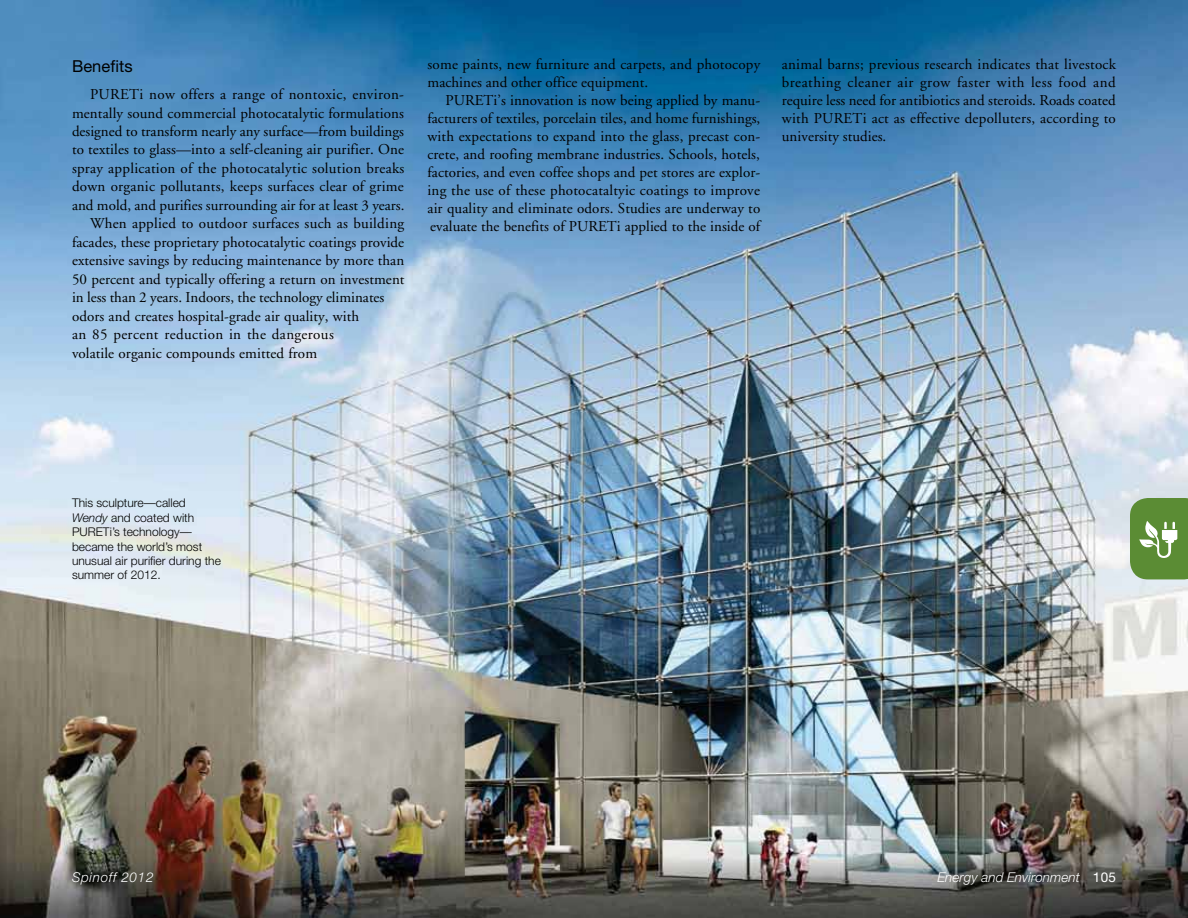
<style>
.page{position:relative;width:1188px;height:918px;background:#fff}
.page>*{position:absolute;margin:0;border:0;box-sizing:border-box;transform-origin:0 0}
.t1{font:16.5px "Helvetica Neue";letter-spacing:.005em;color:#000}
.t2{font:15px/18px "Adobe Garamond";letter-spacing:.005em;color:#000;text-align:justify}
.t3{font:15px "Adobe Garamond";letter-spacing:.025em;color:#000}
.t4{font:italic 300 13.5px "Helvetica Neue";letter-spacing:.005em;color:#fff}
.t5{font:italic 300 13.5px "Helvetica Neue";letter-spacing:.05em;color:#fff}
.t6{font:300 12px/14.4px "Helvetica Neue";color:#000}
.s1{font-style:italic}
.s2{font-weight:400;font-style:normal}
</style>
<div class="page">
<img style="left:0;top:0;width:1188px;height:918px">
<svg style="left:1130px;top:498px;width:58px;height:81px"></svg>
<p class="t1" style="left:72px;top:56px;width:62px">Benefits</p>
<p class="t3" style="left:90px;top:86px;width:316px">PURETi now offers a range of nontoxic, environ-</p>
<p class="t2" style="left:72px;top:104px;width:334px">mentally sound commercial photocatalytic formulations</p>
<p class="t2" style="left:72px;top:123px;width:333px">designed to transform nearly any surface—from buildings</p>
<p class="t2" style="left:72px;top:141px;width:334px">to textiles to glass—into a self-cleaning air purifier. One</p>
<p class="t2" style="left:72px;top:160px;width:334px">spray application of the photocatalytic solution breaks</p>
<p class="t2" style="left:72px;top:178px;width:333px">down organic pollutants, keeps surfaces clear of grime</p>
<p class="t2" style="left:72px;top:197px;width:334px">and mold, and purifies surrounding air for at least 3 years.</p>
<p class="t2" style="left:90px;top:215px;width:316px">When applied to outdoor surfaces such as building</p>
<p class="t2" style="left:72px;top:233px;width:334px">facades, these proprietary photocatalytic coatings provide</p>
<p class="t2" style="left:72px;top:252px;width:334px">extensive savings by reducing maintenance by more than</p>
<p class="t2" style="left:72px;top:270px;width:334px">50 percent and typically offering a return on investment</p>
<p class="t2" style="left:72px;top:289px;width:314px">in less than 2 years. Indoors, the technology eliminates</p>
<p class="t2" style="left:72px;top:307px;width:289px">odors and creates hospital-grade air quality, with</p>
<p class="t3" style="left:72px;top:326px;width:263px">an 85 percent reduction in the dangerous</p>
<p class="t2" style="left:72px;top:344px;width:247px">volatile organic compounds emitted from</p>
<p class="t2" style="left:428px;top:56px;width:334px">some paints, new furniture and carpets, and photocopy machines and other office equipment.</p>
<p class="t2" style="left:428px;top:92px;width:334px;text-indent:18px">PURETi’s innovation is now being applied by manu&shy;facturers of textiles, porcelain tiles, and home furnishings, with expectations to expand into the glass, precast con&shy;crete, and roofing membrane industries. Schools, hotels, factories, and even coffee shops and pet stores are explor&shy;ing the use of these photocataltyic coatings to improve air quality and eliminate odors. Studies are underway to evaluate the benefits of PURETi applied to the inside of</p>
<p class="t2" style="left:782px;top:56px;width:336px">animal barns; previous research indicates that livestock breathing cleaner air grow faster with less food and require less need for antibiotics and steroids. Roads coated with PURETi act as effective depolluters, according to university studies.</p>
<p class="t6" style="left:72px;top:496px;width:150px">This sculpture—called<br><span class="s1">Wendy</span> and coated with<br>PURETi’s technology— became the world’s most unusual air purifier during the summer of 2012.</p>
<p class="t5" style="left:72px;top:869px;width:83px">Spinoff 2012</p>
<p class="t4" style="left:937px;top:869px;width:180px">Energy and Environment <span class="s2">105</span></p>
</div>
